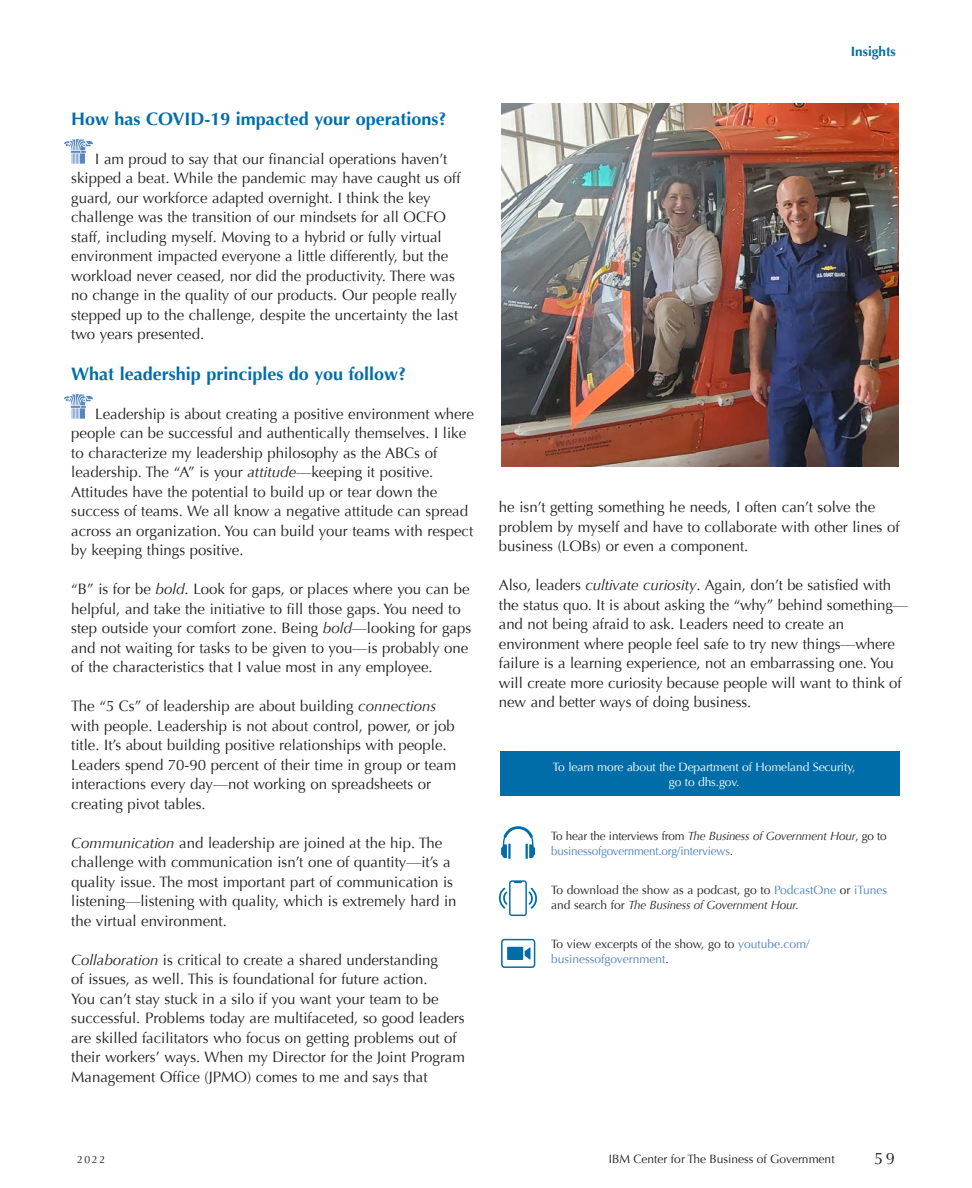
<style>
.page{position:relative;width:972px;height:1188px;background:#fff}
.page>*{position:absolute;margin:0;border:0;box-sizing:border-box;transform-origin:0 0}
.t1{font:700 18px "Optima";color:#006da9}
.t2{font:16.5px "Optima";color:#231f20}
.t3{font:15px/19.5px "Optima";color:#231f20}
.t4{font:700 13.5px "Optima";color:#006da9}
.t5{font:12px/15.8px "Optima";letter-spacing:-.015em;color:#4f81bd}
.t6{font:12px/15.8px "Optima";color:#231f20}
.t7{font:12px/15.8px "Optima";letter-spacing:-.01em;color:#fff;text-align:center}
.t8{font:10.5px "Optima";color:#231f20}
.s1{font-style:italic}
.s2{color:#231f20}
.s3{font-style:italic;color:#231f20}
.s4{color:#4f81bd}
</style>
<div class="page">
<div style="left:500px;top:751px;width:400px;height:45px;background:#006da9"></div>
<svg style="left:64px;top:139px;width:29px;height:25px"></svg>
<svg style="left:64px;top:394px;width:29px;height:25px"></svg>
<img style="left:501px;top:104px;width:398px;height:363px">
<svg style="left:501px;top:938px;width:35px;height:30px"></svg>
<svg style="left:501px;top:826px;width:34px;height:33px"></svg>
<hr style="left:508px;top:844px;width:3px;height:15px;background:#006da9">
<svg style="left:499px;top:880px;width:38px;height:36px"></svg>
<p class="t1" style="left:71px;top:108px;width:377px">How has COVID-19 impacted your operations?</p>
<p class="t3" style="left:71px;top:149px;width:391px;text-indent:24px">I am proud to say that our financial operations haven’t skipped a beat. While the pandemic may have caught us off guard, our workforce adapted overnight. I think the key challenge was the transition of our mindsets for all OCFO staff, including myself. Moving to a hybrid or fully virtual environment impacted everyone a little differently, but the workload never ceased, nor did the productivity. There was no change in the quality of our products. Our people really stepped up to the challenge, despite the uncertainty the last two years presented.</p>
<p class="t1" style="left:71px;top:363px;width:336px">What leadership principles do you follow?</p>
<p class="t3" style="left:71px;top:404px;width:404px;text-indent:24px">Leadership is about creating a positive environment where people can be successful and authentically themselves. I like to characterize my leadership philosophy as the ABCs of leadership. The “A” is your <span class="s1">attitude</span>—keeping it positive.<br>Attitudes have the potential to build up or tear down the success of teams. We all know a negative attitude can spread across an organization. You can build your teams with respect by keeping things positive.</p>
<p class="t3" style="left:71px;top:579px;width:401px">“B” is for be <span class="s1">bold</span>. Look for gaps, or places where you can be helpful, and take the initiative to fill those gaps. You need to step outside your comfort zone. Being <span class="s1">bold</span>—looking for gaps and not waiting for tasks to be given to you—is probably one of the characteristics that I value most in any employee.</p>
<p class="t3" style="left:71px;top:696px;width:386px">The “5 Cs” of leadership are about building <span class="s1">connections </span>with people. Leadership is not about control, power, or job title. It’s about building positive relationships with people.<br>Leaders spend 70-90 percent of their time in group or team interactions every day—not working on spreadsheets or creating pivot tables.</p>
<p class="t3" style="left:71px;top:833px;width:387px"><span class="s1">Communication</span> and leadership are joined at the hip. The challenge with communication isn’t one of quantity—it’s a quality issue. The most important part of communication is listening—listening with quality, which is extremely hard in the virtual environment.</p>
<p class="t3" style="left:71px;top:950px;width:395px"><span class="s1">Collaboration</span> is critical to create a shared understanding<br>of issues, as well. This is foundational for future action.<br>You can’t stay stuck in a silo if you want your team to be successful. Problems today are multifaceted, so good leaders are skilled facilitators who focus on getting problems out of their workers’ ways. When my Director for the Joint Program Management Office (JPMO) comes to me and says that</p>
<p class="t4" style="left:851px;top:44px;width:47px">Insights</p>
<p class="t3" style="left:499px;top:497px;width:402px">he isn’t getting something he needs, I often can’t solve the problem by myself and have to collaborate with other lines of business (LOBs) or even a component.</p>
<p class="t3" style="left:499px;top:575px;width:410px">Also, leaders <span class="s1">cultivate curiosity</span>. Again, don’t be satisfied with the status quo. It is about asking the “why” behind something— and not being afraid to ask. Leaders need to create an environment where people feel safe to try new things—where failure is a learning experience, not an embarrassing one. You will create more curiosity because people will want to think of new and better ways of doing business.</p>
<p class="t7" style="left:553px;top:759px;width:304px">To learn more about the Department of Homeland Security, go to dhs.gov.</p>
<p class="t5" style="left:551px;top:828px;width:337px"><span class="s2">To hear the interviews from</span> <span class="s3">The Business of Government Hour</span><span class="s2">, go to </span>businessofgovernment.org/interviews<span class="s2">.</span></p>
<p class="t6" style="left:551px;top:882px;width:337px">To download the show as a podcast, go to <span class="s4">PodcastOne</span> or <span class="s4">iTunes </span>and search for <span class="s1">The Business of Government Hour.</span></p>
<p class="t5" style="left:551px;top:936px;width:260px"><span class="s2">To view excerpts of the show, go to</span> youtube.com/ businessofgovernment<span class="s2">.</span></p>
<p class="t8" style="left:77px;top:1154px;width:30px">2022</p>
<p class="t6" style="left:609px;top:1151px;width:227px">IBM Center for The Business of Government</p>
<p class="t2" style="left:874px;top:1149px;width:22px">59</p>
</div>
